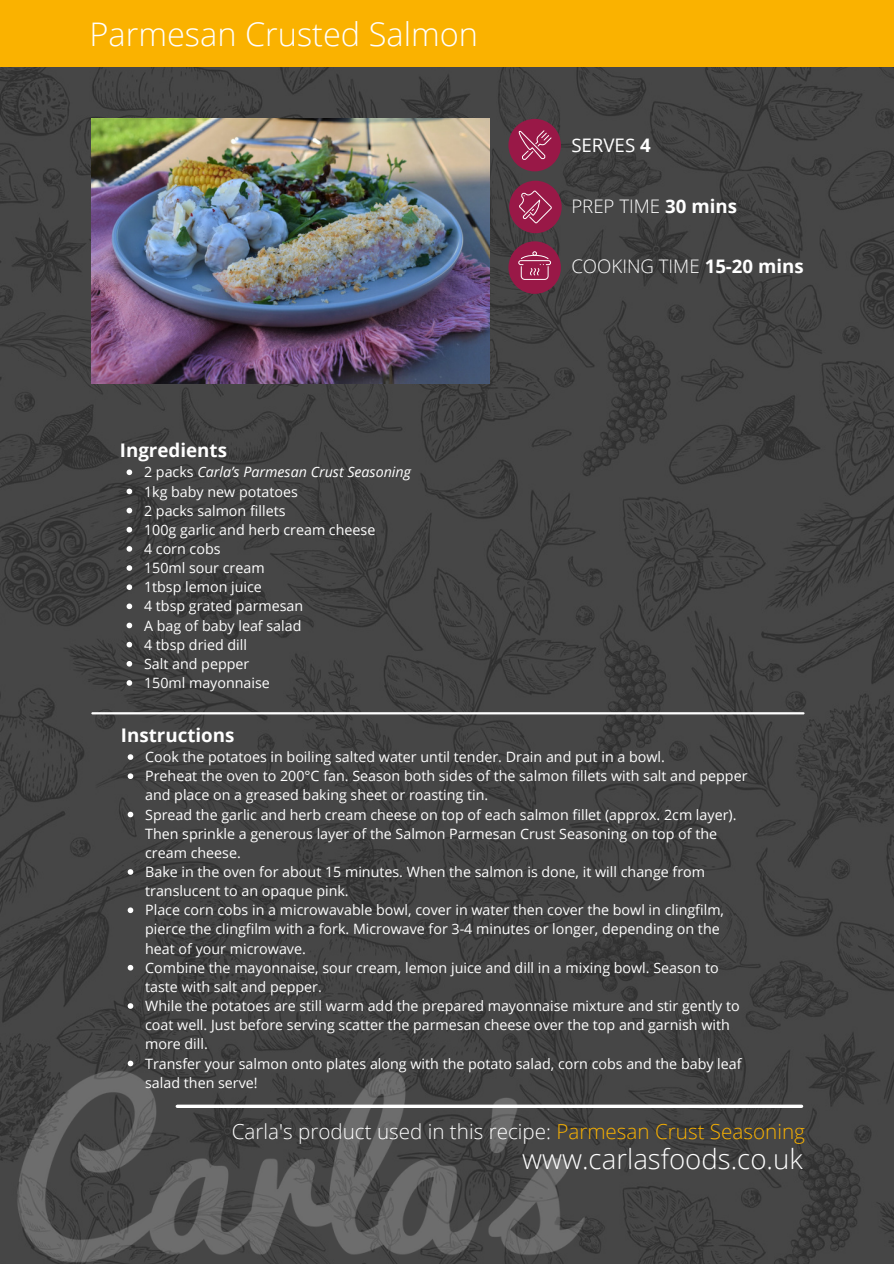
<style>
.page{position:relative;width:894px;height:1264px;background:#fff}
.page>*{position:absolute;margin:0;border:0;box-sizing:border-box;transform-origin:0 0}
.t1{font:300 32.55px "Open Sans";color:#fff}
.t2{font:300 27.6px "Open Sans";color:#fff}
.t3{font:300 20.7px "Open Sans";color:#fff}
.t4{font:700 18.75px "Open Sans";color:#fff}
.t5{font:300 18.6px "Open Sans";color:#fff}
.t6{font:18.6px "Open Sans";color:#fff}
.t7{font:14.25px/19.2px "Open Sans";color:#fff}
.t8{font:italic 14.25px "Open Sans";color:#fff}
.s1{font-style:normal}
.s2{font-weight:700}
.s3{color:#fab200}
</style>
<div class="page">
<img style="left:0;top:66px;width:893px;height:1197px">
<img style="left:0;top:1014px;width:620px;height:249px">
<div style="left:0;top:0;width:893px;height:66px;background:#fab200"></div>
<hr style="left:92px;top:712px;width:711px;height:2px;background:#fff">
<hr style="left:177px;top:1104px;width:624px;height:3px;background:#fff">
<div style="left:508px;top:241px;width:53px;height:53px;background:#991847;border-radius:50%"></div>
<div style="left:518px;top:260px;width:33px;height:5px;border:1px solid #fff;border-radius:2px"></div>
<svg style="left:520px;top:251px;width:29px;height:29px"></svg>
<div style="left:509px;top:181px;width:52px;height:52px;background:#991847;border-radius:50%"></div>
<svg style="left:519px;top:190px;width:33px;height:34px"></svg>
<div style="left:508px;top:119px;width:53px;height:52px;background:#991847;border-radius:50%"></div>
<svg style="left:518px;top:130px;width:34px;height:30px"></svg>
<img style="left:91px;top:119px;width:398px;height:264px">
<svg style="left:126px;top:469px;width:6px;height:6px"></svg>
<svg style="left:126px;top:488px;width:6px;height:6px"></svg>
<svg style="left:126px;top:508px;width:6px;height:5px"></svg>
<svg style="left:126px;top:527px;width:6px;height:5px"></svg>
<svg style="left:126px;top:546px;width:6px;height:5px"></svg>
<svg style="left:126px;top:565px;width:6px;height:6px"></svg>
<svg style="left:126px;top:584px;width:6px;height:6px"></svg>
<svg style="left:126px;top:603px;width:6px;height:6px"></svg>
<svg style="left:126px;top:622px;width:6px;height:6px"></svg>
<svg style="left:126px;top:642px;width:6px;height:5px"></svg>
<svg style="left:126px;top:661px;width:6px;height:5px"></svg>
<svg style="left:126px;top:680px;width:6px;height:5px"></svg>
<svg style="left:128px;top:754px;width:5px;height:6px"></svg>
<svg style="left:128px;top:773px;width:5px;height:6px"></svg>
<svg style="left:128px;top:811px;width:5px;height:6px"></svg>
<svg style="left:128px;top:869px;width:5px;height:5px"></svg>
<svg style="left:128px;top:907px;width:5px;height:6px"></svg>
<svg style="left:128px;top:964px;width:5px;height:6px"></svg>
<svg style="left:128px;top:1003px;width:5px;height:5px"></svg>
<svg style="left:128px;top:1060px;width:5px;height:6px"></svg>
<p class="t1" style="left:89px;top:11px;width:390px">Parmesan Crusted Salmon</p>
<p class="t4" style="left:120px;top:437px;width:109px">Ingredients</p>
<p class="t8" style="left:144px;top:462px;width:268px"><span class="s1">2 packs</span> Carla’s Parmesan Crust Seasoning</p>
<p class="t7" style="left:144px;top:481px;width:155px">1kg baby new potatoes</p>
<p class="t7" style="left:144px;top:500px;width:143px">2 packs salmon fillets</p>
<p class="t7" style="left:144px;top:519px;width:233px">100g garlic and herb cream cheese</p>
<p class="t7" style="left:144px;top:539px;width:78px">4 corn cobs</p>
<p class="t7" style="left:144px;top:558px;width:122px">150ml sour cream</p>
<p class="t7" style="left:144px;top:577px;width:119px">1tbsp lemon juice</p>
<p class="t7" style="left:144px;top:596px;width:161px">4 tbsp grated parmesan</p>
<p class="t7" style="left:144px;top:615px;width:159px">A bag of baby leaf salad</p>
<p class="t7" style="left:144px;top:634px;width:104px">4 tbsp dried dill</p>
<p class="t7" style="left:144px;top:653px;width:107px">Salt and pepper</p>
<p class="t7" style="left:144px;top:673px;width:127px">150ml mayonnaise</p>
<p class="t4" style="left:121px;top:721px;width:115px">Instructions</p>
<p class="t6" style="left:571px;top:132px;width:81px">SERVES <span class="s2">4</span></p>
<p class="t5" style="left:571px;top:193px;width:167px">PREP TIME <span class="s2">30 mins</span></p>
<p class="t5" style="left:571px;top:253px;width:234px">COOKING TIME <span class="s2">15-20 mins</span></p>
<p class="t7" style="left:145px;top:747px;width:521px">Cook the potatoes in boiling salted water until tender. Drain and put in a bowl.</p>
<p class="t7" style="left:145px;top:766px;width:603px">Preheat the oven to 200°C fan. Season both sides of the salmon fillets with salt and pepper and place on a greased baking sheet or roasting tin.</p>
<p class="t7" style="left:145px;top:804px;width:592px">Spread the garlic and herb cream cheese on top of each salmon fillet (approx. 2cm layer).<br>Then sprinkle a generous layer of the Salmon Parmesan Crust Seasoning on top of the cream cheese.</p>
<p class="t7" style="left:145px;top:861px;width:561px">Bake in the oven for about 15 minutes. When the salmon is done, it will change from translucent to an opaque pink.</p>
<p class="t7" style="left:145px;top:900px;width:580px">Place corn cobs in a microwavable bowl, cover in water then cover the bowl in clingfilm, pierce the clingfilm with a fork. Microwave for 3-4 minutes or longer, depending on the heat of your microwave.</p>
<p class="t7" style="left:145px;top:957px;width:575px">Combine the mayonnaise, sour cream, lemon juice and dill in a mixing bowl. Season to taste with salt and pepper.</p>
<p class="t7" style="left:145px;top:995px;width:596px">While the potatoes are still warm add the prepared mayonnaise mixture and stir gently to coat well. Just before serving scatter the parmesan cheese over the top and garnish with more dill.</p>
<p class="t7" style="left:145px;top:1053px;width:598px">Transfer your salmon onto plates along with the potato salad, corn cobs and the baby leaf salad then serve!</p>
<p class="t3" style="left:232px;top:1116px;width:574px">Carla's product used in this recipe: <span class="s3">Parmesan Crust Seasoning</span></p>
<p class="t2" style="left:522px;top:1139px;width:282px">www.carlasfoods.co.uk</p>
</div>
